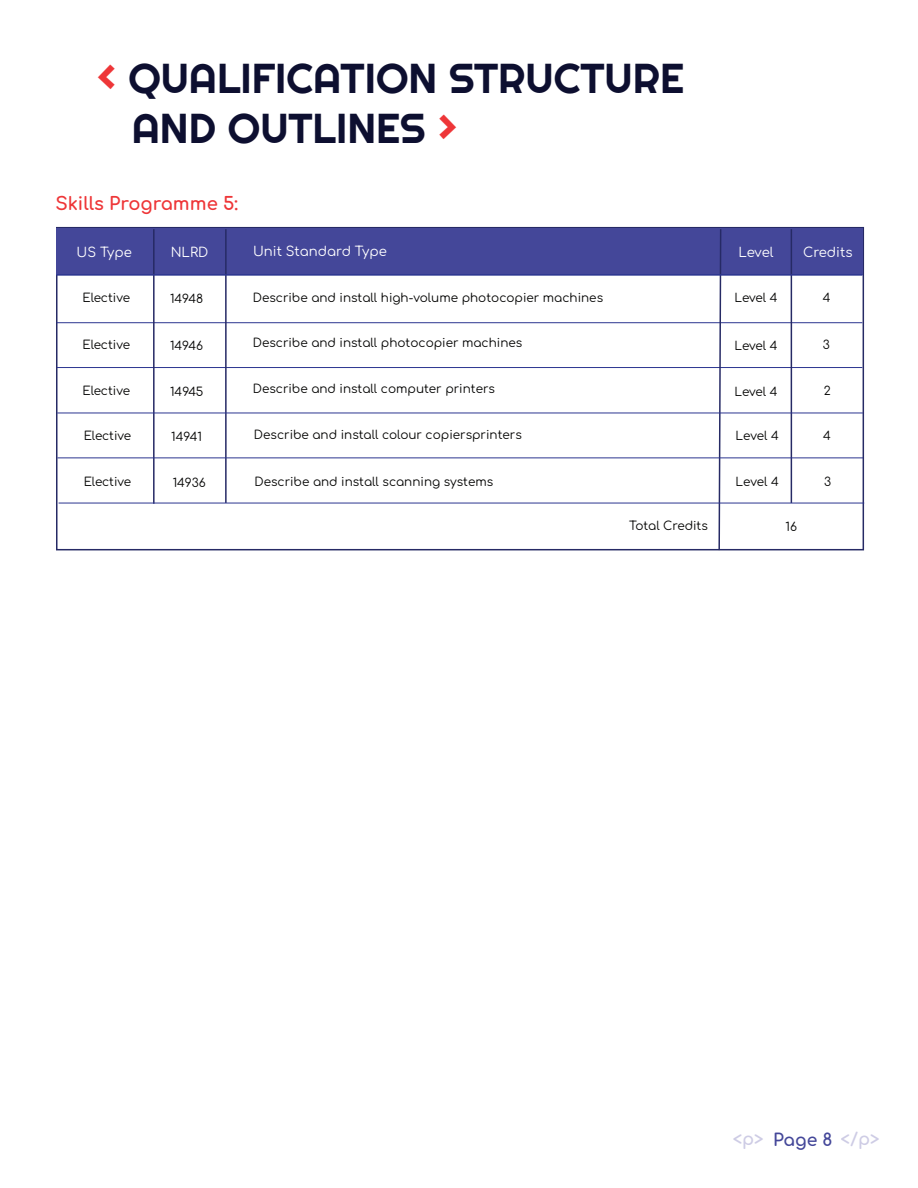
<style>
.page{position:relative;width:918px;height:1188px;background:#fff}
.page>*{position:absolute;margin:0;border:0;box-sizing:border-box;transform-origin:0 0}
.t1{font:41.85px/50.1px "Righteous";color:#0d0f30}
.t2{font:700 18px "Comfortaa";color:#ee3638}
.t3{font:700 17.25px "Comfortaa";color:#cecce5}
.t4{font:13.2px "Comfortaa";color:#fff}
.t5{font:12px "Comfortaa";color:#050504}
.s1{color:#ee3638}
.s2{color:#444799}
</style>
<div class="page">
<div style="left:56px;top:228px;width:807px;height:47px;background:#444799"></div>
<hr style="left:57px;top:322px;width:805px;height:1px;background:#2c3690">
<hr style="left:57px;top:367px;width:805px;height:1px;background:#2c3690">
<hr style="left:153px;top:229px;width:2px;height:275px;background:#262a65">
<hr style="left:225px;top:229px;width:2px;height:274px;background:#262a65">
<svg style="left:718px;top:229px;width:4px;height:322px"></svg>
<hr style="left:791px;top:229px;width:1px;height:274px;background:#262a65">
<hr style="left:56px;top:274px;width:807px;height:2px;background:#2c3690">
<hr style="left:57px;top:413px;width:806px;height:1px;background:#2c3690">
<hr style="left:57px;top:458px;width:806px;height:1px;background:#2c3690">
<hr style="left:59px;top:503px;width:805px;height:1px;background:#2c3690">
<h1 class="t1" style="left:132px;top:52px;width:554px;text-indent:-35px"><span class="s1">&lt;</span> QUALIFICATION STRUCTURE<br>AND OUTLINES <span class="s1">&gt;</span></h1>
<h2 class="t2" style="left:55px;top:187px;width:184px">Skills Programme 5:</h2>
<p class="t4" style="left:77px;top:240px;width:57px">US Type</p>
<p class="t4" style="left:171px;top:240px;width:39px">NLRD</p>
<p class="t4" style="left:253px;top:239px;width:135px">Unit Standard Type</p>
<p class="t4" style="left:738px;top:240px;width:37px">Level</p>
<p class="t4" style="left:803px;top:241px;width:51px">Credits</p>
<p class="t5" style="left:83px;top:287px;width:49px">Elective</p>
<p class="t5" style="left:170px;top:288px;width:35px">14948</p>
<p class="t5" style="left:253px;top:287px;width:352px">Describe and install high-volume photocopier machines</p>
<p class="t5" style="left:734px;top:287px;width:45px">Level 4</p>
<p class="t5" style="left:823px;top:287px;width:9px">4</p>
<p class="t5" style="left:83px;top:334px;width:49px">Elective</p>
<p class="t5" style="left:170px;top:335px;width:35px">14946</p>
<p class="t5" style="left:253px;top:332px;width:271px">Describe and install photocopier machines</p>
<p class="t5" style="left:734px;top:335px;width:45px">Level 4</p>
<p class="t5" style="left:823px;top:334px;width:9px">3</p>
<p class="t5" style="left:83px;top:380px;width:49px">Elective</p>
<p class="t5" style="left:170px;top:381px;width:35px">14945</p>
<p class="t5" style="left:253px;top:378px;width:244px">Describe and install computer printers</p>
<p class="t5" style="left:735px;top:381px;width:45px">Level 4</p>
<p class="t5" style="left:824px;top:380px;width:8px">2</p>
<p class="t5" style="left:84px;top:424px;width:49px">Elective</p>
<p class="t5" style="left:171px;top:425px;width:32px">14941</p>
<p class="t5" style="left:254px;top:423px;width:269px">Describe and install colour copiersprinters</p>
<p class="t5" style="left:736px;top:425px;width:45px">Level 4</p>
<p class="t5" style="left:823px;top:424px;width:9px">4</p>
<p class="t5" style="left:84px;top:470px;width:49px">Elective</p>
<p class="t5" style="left:173px;top:471px;width:35px">14936</p>
<p class="t5" style="left:254px;top:471px;width:240px">Describe and install scanning systems</p>
<p class="t5" style="left:736px;top:471px;width:45px">Level 4</p>
<p class="t5" style="left:824px;top:470px;width:9px">3</p>
<p class="t5" style="left:629px;top:515px;width:80px">Total Credits</p>
<p class="t5" style="left:786px;top:515px;width:13px">16</p>
<h3 class="t3" style="left:733px;top:1123px;width:148px">&lt;p&gt; <span class="s2">Page 8</span> &lt;/p&gt;</h3>
</div>
